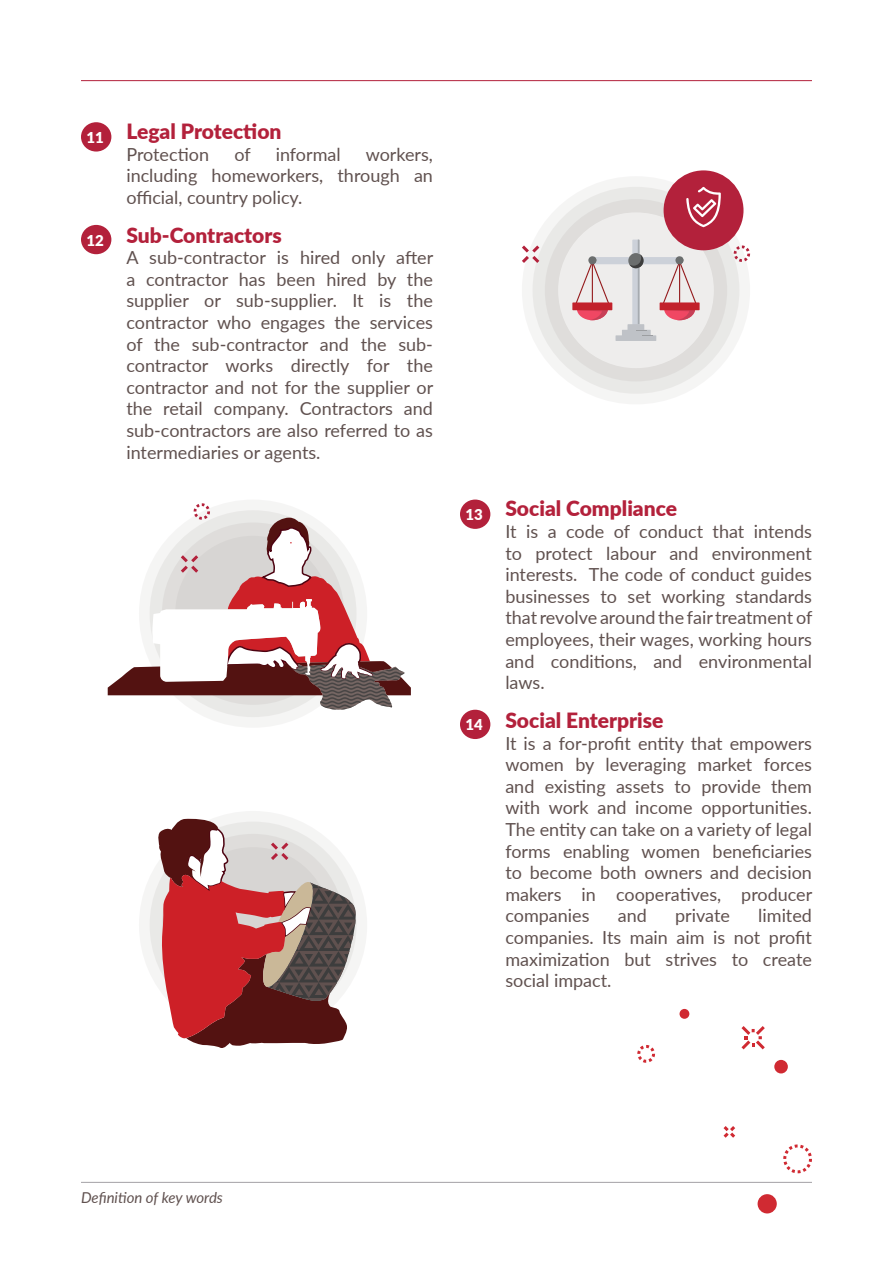
<style>
.page{position:relative;width:893px;height:1263px;background:#fff}
.page>*{position:absolute;margin:0;border:0;box-sizing:border-box;transform-origin:0 0}
.t1{font:900 21px "Lato";color:#b3213b}
.t2{font:18px/21.6px "Lato";color:#60514f;text-align:justify}
.t3{font:italic 15px "Lato";letter-spacing:-.005em;color:#60514f}
.t4{font:900 15px "Lato";color:#fff}
</style>
<div class="page">
<div style="left:522px;top:176px;width:228px;height:228px;background:#f5f5f4;border-radius:50%"></div>
<div style="left:532px;top:187px;width:207px;height:207px;background:#e9e9e7;border-radius:50%"></div>
<div style="left:545px;top:199px;width:182px;height:182px;background:#dfdddb;border-radius:50%"></div>
<div style="left:558px;top:212px;width:156px;height:156px;background:#eeedec;border-radius:50%"></div>
<hr style="left:81px;top:80px;width:731px;height:1px;background:#b3213b">
<svg style="left:139px;top:500px;width:228px;height:228px"></svg>
<svg style="left:139px;top:811px;width:228px;height:228px;fill:#f5f5f4"></svg>
<div style="left:664px;top:170px;width:79px;height:80px;background:#b3213b;border-radius:50%"></div>
<div style="left:615px;top:335px;width:41px;height:6px;background:#bfc2c7"></div>
<div style="left:590px;top:257px;width:92px;height:7px;background:#ccd1d9"></div>
<div style="left:627px;top:324px;width:17px;height:9px;background:#bfc2c7"></div>
<div style="left:622px;top:330px;width:29px;height:7px;background:#bfc2c7"></div>
<div style="left:660px;top:302px;width:40px;height:8px;background:#c2212b"></div>
<div style="left:572px;top:302px;width:40px;height:8px;background:#c2212b"></div>
<svg style="left:663px;top:257px;width:33px;height:63px"></svg>
<svg style="left:576px;top:257px;width:33px;height:63px"></svg>
<svg style="left:629px;top:240px;width:15px;height:84px"></svg>
<svg style="left:636px;top:330px;width:17px;height:6px"></svg>
<svg style="left:686px;top:187px;width:35px;height:40px"></svg>
<svg style="left:783px;top:1144px;width:29px;height:29px"></svg>
<svg style="left:637px;top:1045px;width:18px;height:18px"></svg>
<svg style="left:741px;top:1026px;width:24px;height:23px"></svg>
<svg style="left:723px;top:1126px;width:12px;height:12px"></svg>
<div style="left:758px;top:1194px;width:19px;height:19px;background:#d02a32;border-radius:50%"></div>
<div style="left:679px;top:1009px;width:10px;height:10px;background:#d02a32;border-radius:50%"></div>
<div style="left:774px;top:1060px;width:14px;height:13px;background:#d02a32;border-radius:50%"></div>
<hr style="left:81px;top:1182px;width:731px;height:1px;background:#a3a1a5">
<div style="left:81px;top:122px;width:30px;height:30px;background:#b3213b;border-radius:50%"></div>
<div style="left:81px;top:225px;width:30px;height:29px;background:#b3213b;border-radius:50%"></div>
<div style="left:460px;top:500px;width:30px;height:29px;background:#b3213b;border-radius:50%"></div>
<div style="left:460px;top:710px;width:30px;height:29px;background:#b3213b;border-radius:50%"></div>
<svg style="left:522px;top:245px;width:19px;height:18px"></svg>
<svg style="left:156px;top:818px;width:200px;height:230px"></svg>
<svg style="left:108px;top:503px;width:303px;height:210px"></svg>
<svg style="left:734px;top:245px;width:16px;height:17px"></svg>
<p class="t4" style="left:87px;top:126px;width:19px">11</p>
<p class="t4" style="left:87px;top:229px;width:19px">12</p>
<p class="t1" style="left:126px;top:116px;width:157px">Legal Protection</p>
<p class="t2" style="left:126px;top:143px;width:84px">Protection</p>
<p class="t2" style="left:234px;top:143px;width:18px">of</p>
<p class="t2" style="left:276px;top:143px;width:66px">informal</p>
<p class="t2" style="left:126px;top:143px;width:308px;text-indent:239px">workers, including homeworkers, through an official, country policy.</p>
<p class="t1" style="left:126px;top:219px;width:157px">Sub-Contractors</p>
<p class="t2" style="left:126px;top:246px;width:308px">A sub-contractor is hired only after a contractor has been hired by the supplier or sub-supplier. It is the contractor who engages the services of the sub-contractor and the sub&shy;contractor works directly for the contractor and not for the supplier or the retail company. Contractors and sub-contractors are also referred to as intermediaries or agents.</p>
<p class="t4" style="left:466px;top:503px;width:19px">13</p>
<p class="t4" style="left:466px;top:714px;width:19px">14</p>
<p class="t1" style="left:505px;top:493px;width:173px">Social Compliance</p>
<p class="t2" style="left:505px;top:520px;width:308px">It is a code of conduct that intends to protect labour and environment interests. The code of conduct guides businesses to set working standards that revolve around the fair treatment of employees, their wages, working hours and conditions, and environmental laws.</p>
<p class="t1" style="left:505px;top:704px;width:160px">Social Enterprise</p>
<p class="t2" style="left:505px;top:731px;width:308px">It is a for-profit entity that empowers women by leveraging market forces and existing assets to provide them with work and income opportunities.<br>The entity can take on a variety of legal forms enabling women beneficiaries to become both owners and decision makers in cooperatives, producer companies</p>
<p class="t2" style="left:505px;top:904px;width:308px;text-indent:253px">limited companies. Its main aim is not profit maximization but strives to create social impact.</p>
<p class="t2" style="left:618px;top:904px;width:31px">and</p>
<p class="t2" style="left:675px;top:904px;width:56px">private</p>
<p class="t3" style="left:81px;top:1187px;width:143px">Definition of key words</p>
</div>
